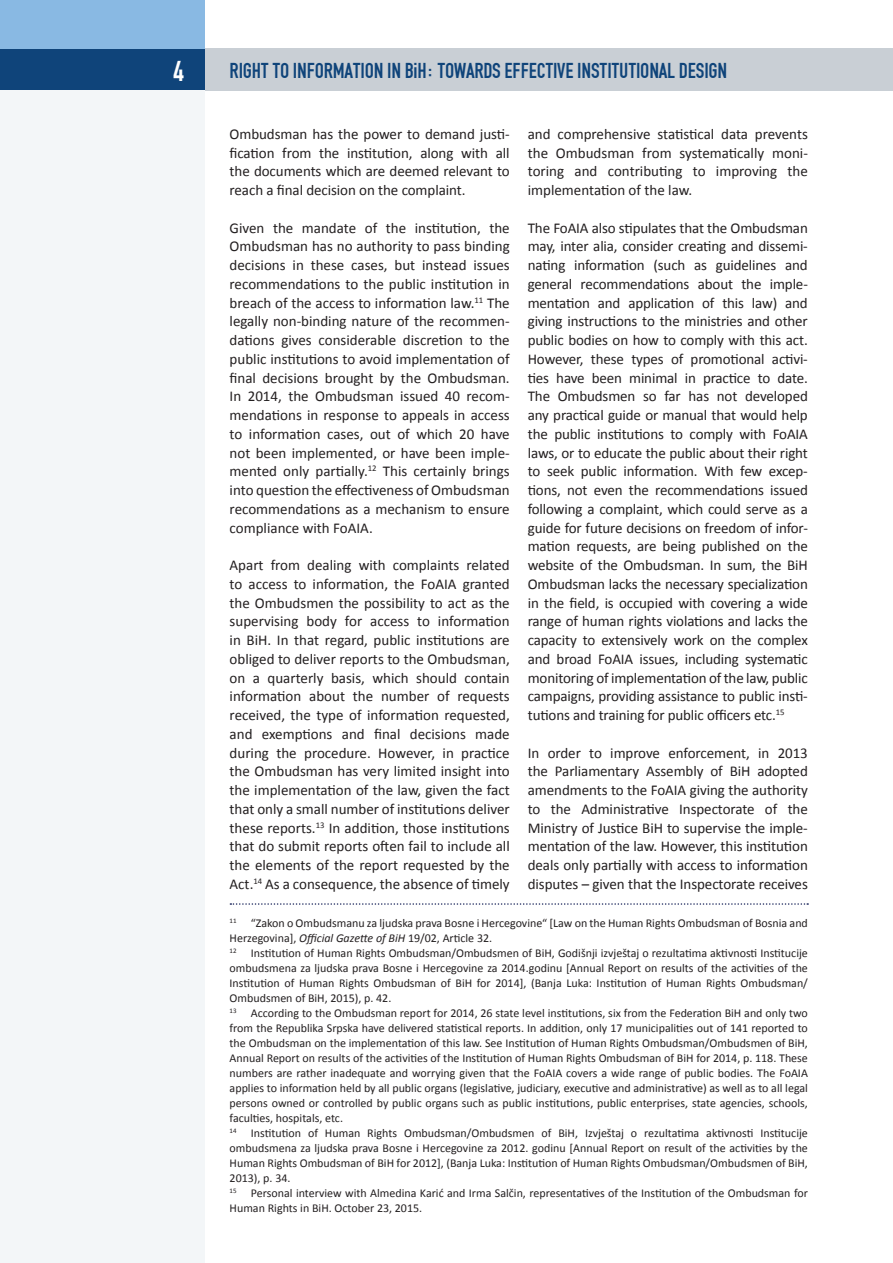
<style>
.page{position:relative;width:893px;height:1263px;background:#fff}
.page>*{position:absolute;margin:0;border:0;box-sizing:border-box;transform-origin:0 0}
.t1{font:30px "H Fette Engschrift";color:#fff}
.t2{font:22.5px "H Fette Engschrift";letter-spacing:-.01em;color:#0f447a}
.t3{font:15px/18.8px "Calibri";letter-spacing:-.005em;color:#231f20;text-align:justify}
.t4{font:12px/15px "Calibri";color:#231f20}
.s1{font-style:italic}
</style>
<div class="page">
<div style="left:204px;top:48px;width:689px;height:43px;background:#c9cfd5"></div>
<div style="left:0;top:48px;width:204px;height:43px;background:#0f447a"></div>
<div style="left:0;top:0;width:204px;height:48px;background:#89b9e3"></div>
<div style="left:0;top:91px;width:204px;height:1172px;background:#f3f6f8"></div>
<svg style="left:230px;top:903px;width:578px;height:2px"></svg>
<h1 class="t1" style="left:173px;top:53px;width:12px">4</h1>
<h2 class="t2" style="left:230px;top:57px;width:499px">RIGHT TO INFORMATION IN BIH: TOWARDS EFFECTIVE INSTITUTIONAL DESIGN</h2>
<p class="t3" style="left:528px;top:124px;width:282px">and comprehensive statistical data prevents the Ombudsman from systematically moni&shy;toring and contributing to improving the implementation of the law.</p>
<p class="t3" style="left:528px;top:217px;width:282px">The FoAIA also stipulates that the Ombudsman may, inter alia, consider creating and dissemi&shy;nating information (such as guidelines and general recommendations about the imple&shy;mentation and application of this law) and giving instructions to the ministries and other public bodies on how to comply with this act.<br>However, these types of promotional activi&shy;ties have been minimal in practice to date.<br>The Ombudsmen so far has not developed any practical guide or manual that would help the public institutions to comply with FoAIA laws, or to educate the public about their right to seek public information. With few excep&shy;tions, not even the recommendations issued following a complaint, which could serve as a guide for future decisions on freedom of infor&shy;mation requests, are being published on the website of the Ombudsman. In sum, the BiH Ombudsman lacks the necessary specialization in the field, is occupied with covering a wide range of human rights violations and lacks the capacity to extensively work on the complex and broad FoAIA issues, including systematic monitoring of implementation of the law, public campaigns, providing assistance to public insti&shy;tutions and training for public officers etc.<sup>15</sup></p>
<p class="t3" style="left:528px;top:742px;width:282px">In order to improve enforcement, in 2013 the Parliamentary Assembly of BiH adopted amendments to the FoAIA giving the authority to the Administrative Inspectorate of the Ministry of Justice BiH to supervise the imple&shy;mentation of the law. However, this institution deals only partially with access to information disputes – given that the Inspectorate receives</p>
<p class="t4" style="left:230px;top:914px;width:580px"><sup>11</sup> “Zakon o Ombudsmanu za ljudska prava Bosne i Hercegovine“ [Law on the Human Rights Ombudsman of Bosnia and Herzegovina], <span class="s1">Official Gazette of BiH</span> 19/02, Article 32.<br><sup>12</sup> Institution of Human Rights Ombudsman/Ombudsmen of BiH, Godišnji izvještaj o rezultatima aktivnosti Institucije ombudsmena za ljudska prava Bosne i Hercegovine za 2014.godinu [Annual Report on results of the activities of the Institution of Human Rights Ombudsman of BiH for 2014], (Banja Luka: Institution of Human Rights Ombudsman/ Ombudsmen of BiH, 2015), p. 42.<br><sup>13</sup> According to the Ombudsman report for 2014, 26 state level institutions, six from the Federation BiH and only two from the Republika Srpska have delivered statistical reports. In addition, only 17 municipalities out of 141 reported to the Ombudsman on the implementation of this law. See Institution of Human Rights Ombudsman/Ombudsmen of BiH, Annual Report on results of the activities of the Institution of Human Rights Ombudsman of BiH for 2014, p. 118. These numbers are rather inadequate and worrying given that the FoAIA covers a wide range of public bodies. The FoAIA applies to information held by all public organs (legislative, judiciary, executive and administrative) as well as to all legal persons owned or controlled by public organs such as public institutions, public enterprises, state agencies, schools, faculties, hospitals, etc.<br><sup>14</sup> Institution of Human Rights Ombudsman/Ombudsmen of BiH, Izvještaj o rezultatima aktivnosti Institucije ombudsmena za ljudska prava Bosne i Hercegovine za 2012. godinu [Annual Report on result of the activities by the Human Rights Ombudsman of BiH for 2012], (Banja Luka: Institution of Human Rights Ombudsman/Ombudsmen of BiH, 2013), p. 34.<br><sup>15</sup> Personal interview with Almedina Karić and Irma Salčin, representatives of the Institution of the Ombudsman for Human Rights in BiH. October 23, 2015.</p>
<p class="t3" style="left:230px;top:124px;width:282px">Ombudsman has the power to demand justi&shy;fication from the institution, along with all the documents which are deemed relevant to reach a final decision on the complaint.</p>
<p class="t3" style="left:230px;top:217px;width:282px">Given the mandate of the institution, the Ombudsman has no authority to pass binding decisions in these cases, but instead issues recommendations to the public institution in breach of the access to information law.<sup>11</sup> The legally non-binding nature of the recommen&shy;dations gives considerable discretion to the public institutions to avoid implementation of final decisions brought by the Ombudsman.<br>In 2014, the Ombudsman issued 40 recom&shy;mendations in response to appeals in access to information cases, out of which 20 have not been implemented, or have been imple&shy;mented only partially.<sup>12</sup> This certainly brings into question the effectiveness of Ombudsman recommendations as a mechanism to ensure compliance with FoAIA.</p>
<p class="t3" style="left:230px;top:555px;width:282px">Apart from dealing with complaints related to access to information, the FoAIA granted the Ombudsmen the possibility to act as the supervising body for access to information in BiH. In that regard, public institutions are obliged to deliver reports to the Ombudsman, on a quarterly basis, which should contain information about the number of requests received, the type of information requested, and exemptions and final decisions made during the procedure. However, in practice the Ombudsman has very limited insight into the implementation of the law, given the fact that only a small number of institutions deliver these reports.<sup>13</sup> In addition, those institutions that do submit reports often fail to include all the elements of the report requested by the Act.<sup>14</sup> As a consequence, the absence of timely</p>
</div>
